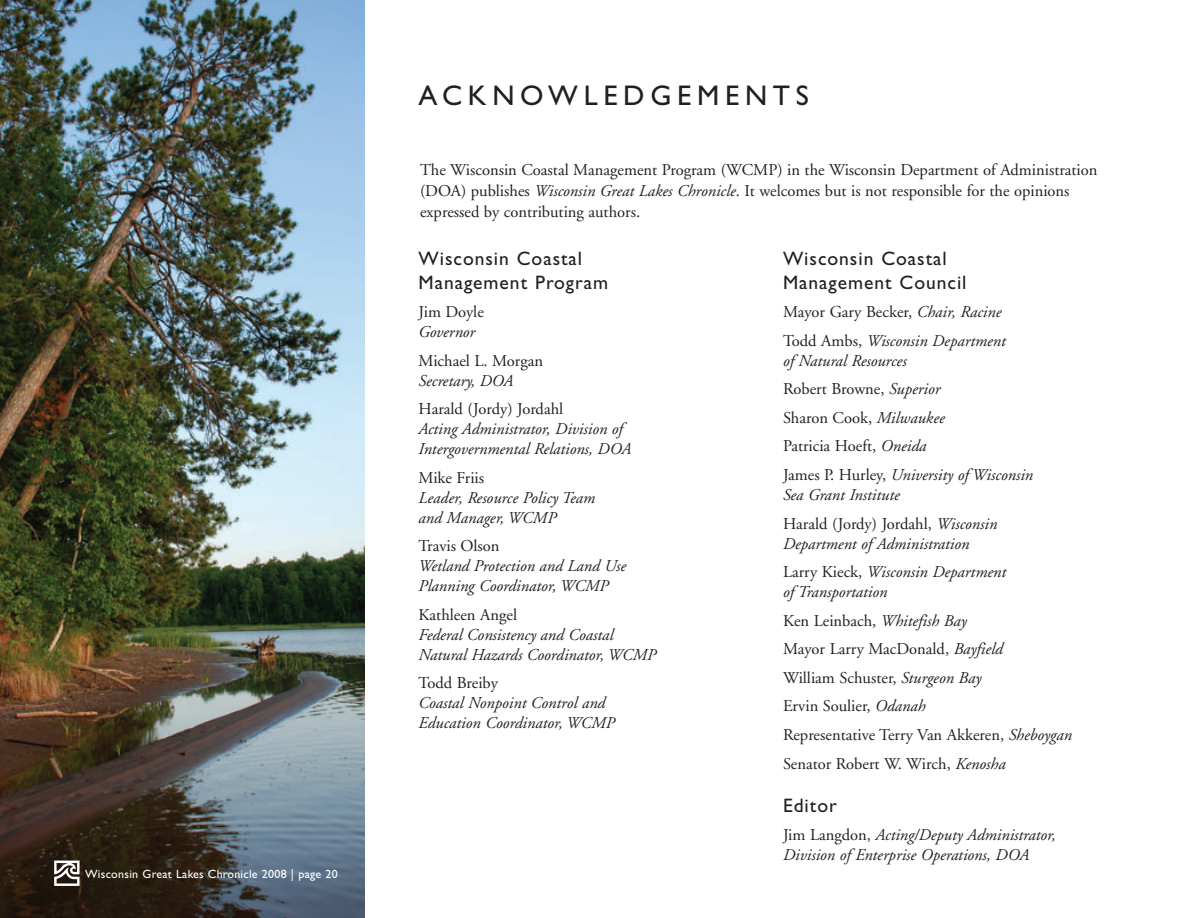
<style>
.page{position:relative;width:1188px;height:918px;background:#fff}
.page>*{position:absolute;margin:0;border:0;box-sizing:border-box;transform-origin:0 0}
.t1{font:28.5px "Gill Sans";letter-spacing:.2em;color:#231f20}
.t2{font:19.5px/24px "Gill Sans";letter-spacing:.05em;color:#231f20}
.t3{font:italic 16.5px/28.7px "Adobe Garamond";color:#231f20}
.t4{font:16.5px/28.7px "Adobe Garamond";color:#231f20}
.t5{font:12px "Gill Sans";letter-spacing:.025em;color:#fff}
.s1{font-style:italic}
.s2{font-style:normal}
</style>
<div class="page">
<img style="left:0;top:0;width:364px;height:917px">
<svg style="left:54px;top:861px;width:26px;height:25px"></svg>
<p class="t5" style="left:85px;top:869px;width:254px">Wisconsin Great Lakes Chronicle 2008 | page 20</p>
<h1 class="t1" style="left:419px;top:86px;width:392px">ACKNOWLEDGEMENTS</h1>
<p class="t4" style="left:420px;top:161px;width:679px;line-height:21px">The Wisconsin Coastal Management Program (WCMP) in the Wisconsin Department of Administration (DOA) publishes <span class="s1">Wisconsin Great Lakes Chronicle</span>. It welcomes but is not responsible for the opinions expressed by contributing authors.</p>
<p class="t2" style="left:419px;top:248px;width:191px">Wisconsin Coastal<br>Management Program</p>
<p class="t4" style="left:419px;top:299px;width:67px">Jim Doyle</p>
<p class="t3" style="left:419px;top:319px;width:58px">Governor</p>
<p class="t4" style="left:419px;top:348px;width:126px">Michael L. Morgan</p>
<p class="t3" style="left:419px;top:368px;width:96px">Secretary, DOA</p>
<p class="t4" style="left:419px;top:396px;width:146px">Harald (Jordy) Jordahl</p>
<p class="t3" style="left:419px;top:420px;width:214px;line-height:20px">Acting Administrator, Division of<br>Intergovernmental Relations, DOA</p>
<p class="t4" style="left:419px;top:465px;width:67px">Mike Friis</p>
<p class="t3" style="left:419px;top:489px;width:178px;line-height:20px">Leader, Resource Policy Team and Manager, WCMP</p>
<p class="t4" style="left:419px;top:533px;width:83px">Travis Olson</p>
<p class="t3" style="left:419px;top:557px;width:209px;line-height:20px">Wetland Protection and Land Use<br>Planning Coordinator, WCMP</p>
<p class="t4" style="left:419px;top:602px;width:100px">Kathleen Angel</p>
<p class="t3" style="left:419px;top:626px;width:239px;line-height:20px">Federal Consistency and Coastal<br>Natural Hazards Coordinator, WCMP</p>
<p class="t4" style="left:419px;top:670px;width:81px">Todd Breiby</p>
<p class="t3" style="left:419px;top:694px;width:198px;line-height:20px">Coastal Nonpoint Control and<br>Education Coordinator, WCMP</p>
<p class="t2" style="left:783px;top:248px;width:185px">Wisconsin Coastal<br>Management Council</p>
<p class="t3" style="left:783px;top:299px;width:224px"><span class="s2">Mayor Gary Becker,</span> Chair, Racine<br><span class="s2">Todd Ambs,</span> Wisconsin Department</p>
<p class="t3" style="left:783px;top:348px;width:252px">of Natural Resources<br><span class="s2">Robert Browne,</span> Superior<br><span class="s2">Sharon Cook,</span> Milwaukee<br><span class="s2">Patricia Hoeft,</span> Oneida<br><span class="s2">James P. Hurley,</span> University of Wisconsin</p>
<p class="t3" style="left:783px;top:482px;width:216px">Sea Grant Institute<br><span class="s2">Harald (Jordy) Jordahl,</span> Wisconsin</p>
<p class="t3" style="left:783px;top:530px;width:225px">Department of Administration<br><span class="s2">Larry Kieck,</span> Wisconsin Department</p>
<p class="t4" style="left:783px;top:579px;width:290px"><span class="s1">of Transportation<br></span>Ken Leinbach, <span class="s1">Whitefish Bay<br></span>Mayor Larry MacDonald, <span class="s1">Bayfield<br></span>William Schuster, <span class="s1">Sturgeon Bay<br></span>Ervin Soulier, <span class="s1">Odanah<br></span>Representative Terry Van Akkeren, <span class="s1">Sheboygan<br></span>Senator Robert W. Wirch, <span class="s1">Kenosha</span></p>
<p class="t2" style="left:783px;top:795px;width:55px">Editor</p>
<p class="t3" style="left:783px;top:827px;width:274px;line-height:20px"><span class="s2">Jim Langdon,</span> Acting/Deputy Administrator,<br>Division of Enterprise Operations, DOA</p>
</div>
